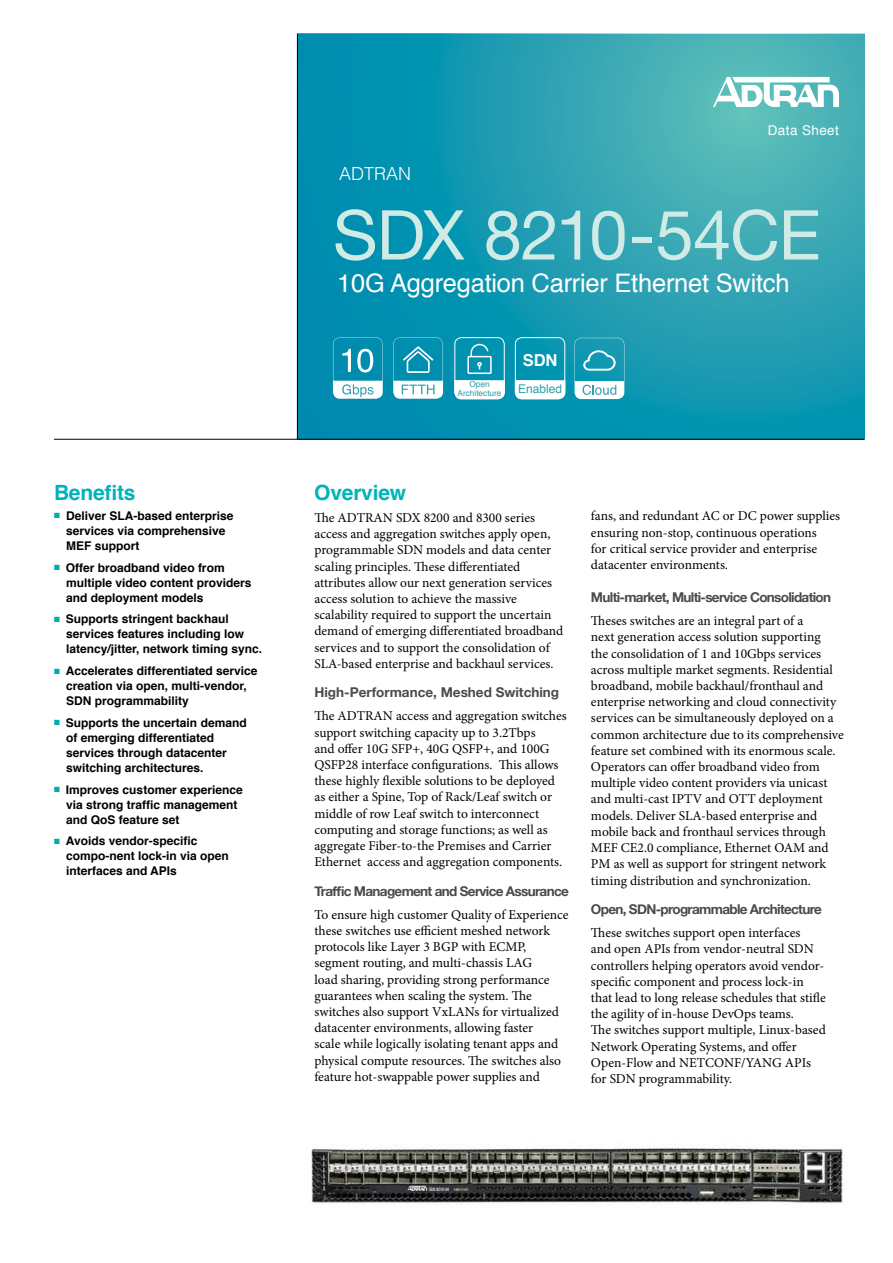
<style>
.page{position:relative;width:893px;height:1263px;background:#fff}
.page>*{position:absolute;margin:0;border:0;box-sizing:border-box;transform-origin:0 0}
.t1{font:68.85px "Helvetica Neue";letter-spacing:-.02em;color:#d0ebe6}
.t2{font:25.5px "Helvetica";letter-spacing:-.01em;color:#fff}
.t3{font:700 21px "Helvetica";letter-spacing:-.01em;color:#00b3ba}
.t4{font:300 18px "Helvetica";color:#fff}
.t5{font:700 16.5px "Helvetica";color:#fff}
.t6{font:13.5px/16.2px "Minion Pro";color:#000}
.t7{font:700 13.5px "Helvetica Neue";letter-spacing:-.05em;color:#4a4a4d}
.t8{font:700 13.5px "Helvetica Neue";color:#4a4a4d}
.t9{font:13.5px "Helvetica";letter-spacing:.03em;color:#fff}
.t10{font:700 12px/15px "Helvetica";color:#000}
.t11{font:12px "Helvetica";color:#2b9fad}
.t12{font:8.25px/8.6px "Helvetica";color:#2b9fad;text-align:center}
.s1{color:#00aab1}
</style>
<div class="page">
<svg style="left:298px;top:34px;width:566px;height:405px;background:#1f9db2"></svg>
<svg style="left:713px;top:77px;width:126px;height:30px"></svg>
<hr style="left:54px;top:439px;width:810px;height:1px;background:#000">
<hr style="left:297px;top:34px;width:1px;height:405px;background:#000">
<svg style="left:333px;top:337px;width:50px;height:62px"></svg>
<svg style="left:393px;top:337px;width:50px;height:62px"></svg>
<div style="left:455px;top:337px;width:49px;height:62px;border:1px solid #fff;border-radius:7px"></div>
<svg style="left:454px;top:380px;width:51px;height:19px"></svg>
<svg style="left:467px;top:344px;width:25px;height:30px"></svg>
<div style="left:515px;top:337px;width:50px;height:62px;border:1px solid #fff;border-radius:7px"></div>
<svg style="left:515px;top:380px;width:50px;height:19px"></svg>
<svg style="left:574px;top:338px;width:50px;height:61px"></svg>
<img style="left:311px;top:1144px;width:532px;height:61px">
<h3 class="t4" style="left:339px;top:159px;width:74px">ADTRAN</h3>
<p class="t9" style="left:768px;top:120px;width:73px">Data Sheet</p>
<h1 class="t1" style="left:333px;top:185px;width:489px">SDX 8210-54CE</h1>
<h2 class="t2" style="left:337px;top:264px;width:454px">10G Aggregation Carrier Ethernet Switch</h2>
<p class="t5" style="left:523px;top:347px;width:36px">SDN</p>
<p class="t12" style="left:458px;top:380px;width:46px">Open<br>Architecture</p>
<p class="t11" style="left:518px;top:380px;width:46px">Enabled</p>
<h3 class="t3" style="left:54px;top:476px;width:83px">Benefits</h3>
<h3 class="t3" style="left:314px;top:476px;width:93px">Overview</h3>
<p class="t10" style="left:66px;top:508px;width:169px;text-indent:-12px"><span class="s1">■</span> Deliver SLA-based enterprise services via comprehensive<br>MEF support</p>
<p class="t10" style="left:66px;top:560px;width:187px;text-indent:-12px"><span class="s1">■</span> Offer broadband video from multiple video content providers and deployment models</p>
<p class="t10" style="left:66px;top:612px;width:198px;text-indent:-12px"><span class="s1">■</span> Supports stringent backhaul services features including low latency/jitter, network timing sync.</p>
<p class="t10" style="left:66px;top:663px;width:193px;text-indent:-12px"><span class="s1">■</span> Accelerates differentiated service creation via open, multi-vendor,<br>SDN programmability</p>
<p class="t10" style="left:66px;top:715px;width:182px;text-indent:-12px"><span class="s1">■</span> Supports the uncertain demand of emerging differentiated services through datacenter switching architectures.</p>
<p class="t10" style="left:66px;top:782px;width:178px;text-indent:-12px"><span class="s1">■</span> Improves customer experience via strong traffic management and QoS feature set</p>
<p class="t10" style="left:66px;top:834px;width:164px;text-indent:-12px"><span class="s1">■</span> Avoids vendor-specific compo-nent lock-in via open interfaces and APIs</p>
<p class="t6" style="left:314px;top:509px;width:250px">The ADTRAN SDX 8200 and 8300 series access and aggregation switches apply open, programmable SDN models and data center scaling principles. These differentiated attributes allow our next generation services access solution to achieve the massive scalability required to support the uncertain demand of emerging differentiated broadband services and to support the consolidation of SLA-based enterprise and backhaul services.</p>
<p class="t8" style="left:314px;top:682px;width:246px">High-Performance, Meshed Switching</p>
<p class="t6" style="left:314px;top:708px;width:254px">The ADTRAN access and aggregation switches support switching capacity up to 3.2Tbps<br>and offer 10G SFP+, 40G QSFP+, and 100G QSFP28 interface configurations. This allows these highly flexible solutions to be deployed as either a Spine, Top of Rack/Leaf switch or middle of row Leaf switch to interconnect computing and storage functions; as well as aggregate Fiber-to-the Premises and Carrier Ethernet access and aggregation components.</p>
<p class="t7" style="left:314px;top:880px;width:256px">Traffic Management and Service Assurance</p>
<p class="t6" style="left:314px;top:906px;width:256px">To ensure high customer Quality of Experience these switches use efficient meshed network protocols like Layer 3 BGP with ECMP, segment routing, and multi-chassis LAG<br>load sharing, providing strong performance guarantees when scaling the system. The switches also support VxLANs for virtualized datacenter environments, allowing faster<br>scale while logically isolating tenant apps and physical compute resources. The switches also feature hot-swappable power supplies and</p>
<p class="t6" style="left:591px;top:508px;width:251px">fans, and redundant AC or DC power supplies ensuring non-stop, continuous operations<br>for critical service provider and enterprise datacenter environments.</p>
<p class="t7" style="left:591px;top:587px;width:242px">Multi-market, Multi-service Consolidation</p>
<p class="t6" style="left:591px;top:613px;width:254px">Theses switches are an integral part of a<br>next generation access solution supporting<br>the consolidation of 1 and 10Gbps services across multiple market segments. Residential broadband, mobile backhaul/fronthaul and enterprise networking and cloud connectivity services can be simultaneously deployed on a common architecture due to its comprehensive feature set combined with its enormous scale.<br>Operators can offer broadband video from multiple video content providers via unicast and multi-cast IPTV and OTT deployment models. Deliver SLA-based enterprise and mobile back and fronthaul services through MEF CE2.0 compliance, Ethernet OAM and PM as well as support for stringent network timing distribution and synchronization.</p>
<p class="t7" style="left:591px;top:899px;width:232px">Open, SDN-programmable Architecture</p>
<p class="t6" style="left:591px;top:925px;width:236px">These switches support open interfaces<br>and open APIs from vendor-neutral SDN controllers helping operators avoid vendor&shy;specific component and process lock-in that lead to long release schedules that stifle the agility of in-house DevOps teams.<br>The switches support multiple, Linux-based Network Operating Systems, and offer Open-Flow and NETCONF/YANG APIs for SDN programmability.</p>
</div>
